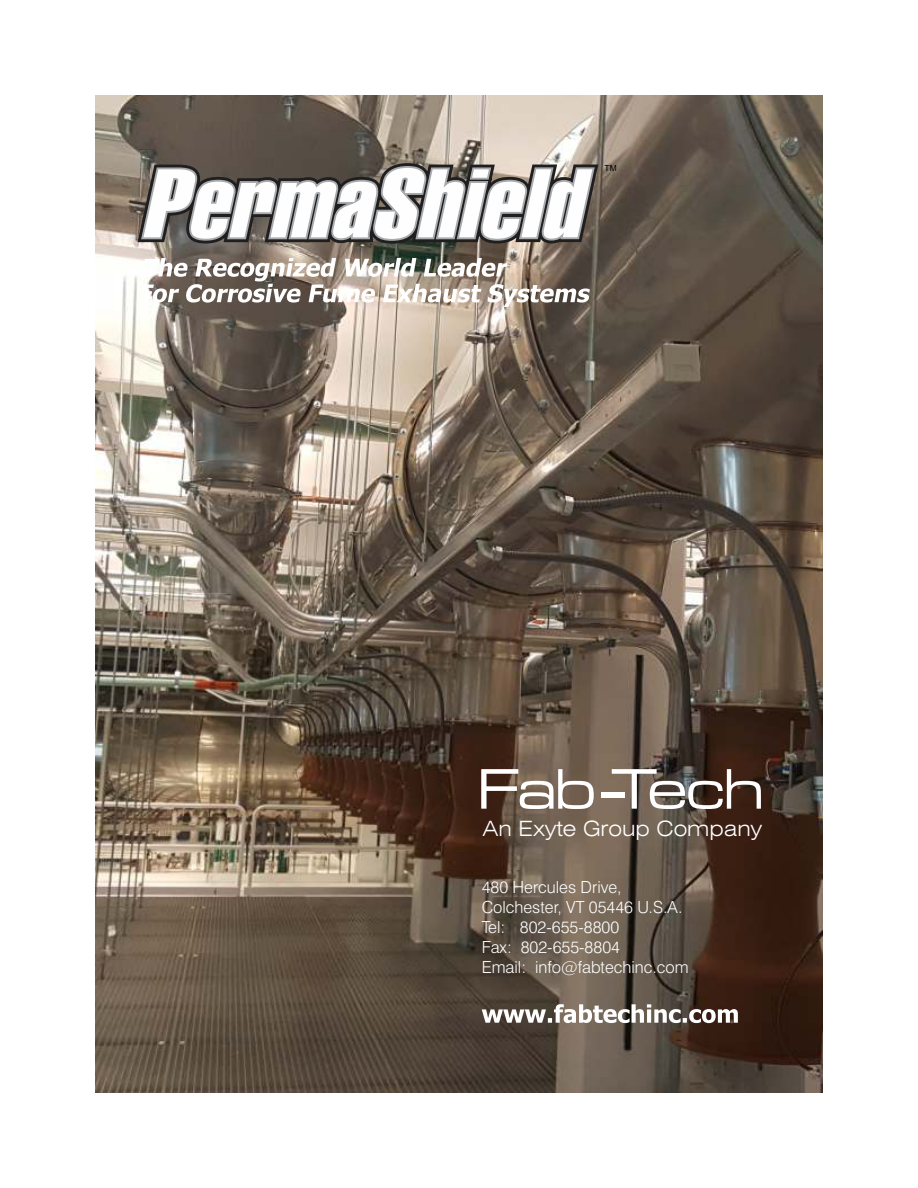
<style>
.page{position:relative;width:918px;height:1188px;background:#fff}
.page>*{position:absolute;margin:0;border:0;box-sizing:border-box;transform-origin:0 0}
.t1{font:59.25px "Microgramma D Medi Exte";color:#fff}
.t2{font:300 expanded 21px "Swiss 721 BT";color:#fff}
.t3{font:300 16.65px/20px "Swiss 721 BT";color:#fefefe}
.t4{font:8.4px "Arial";color:#000}
</style>
<div class="page">
<img style="left:95px;top:95px;width:728px;height:998px">
<svg style="left:139px;top:258px;width:451px;height:49px"></svg>
<svg style="left:132px;top:156px;width:472px;height:95px"></svg>
<svg style="left:139px;top:164px;width:458px;height:79px"></svg>
<svg style="left:482px;top:1004px;width:256px;height:19px"></svg>
<p class="t4" style="left:604px;top:165px;width:14px">TM</p>
<h1 class="t1" style="left:478px;top:762px;width:286px">Fab-Tech</h1>
<p class="t2" style="left:482px;top:820px;width:281px">An Exyte Group Company</p>
<p class="t3" style="left:482px;top:879px;width:208px">480 Hercules Drive,<br>Colchester, VT 05446 U.S.A.<br>Tel: 802-655-8800<br>Fax: 802-655-8804<br>Email: info@fabtechinc.com</p>
</div>
